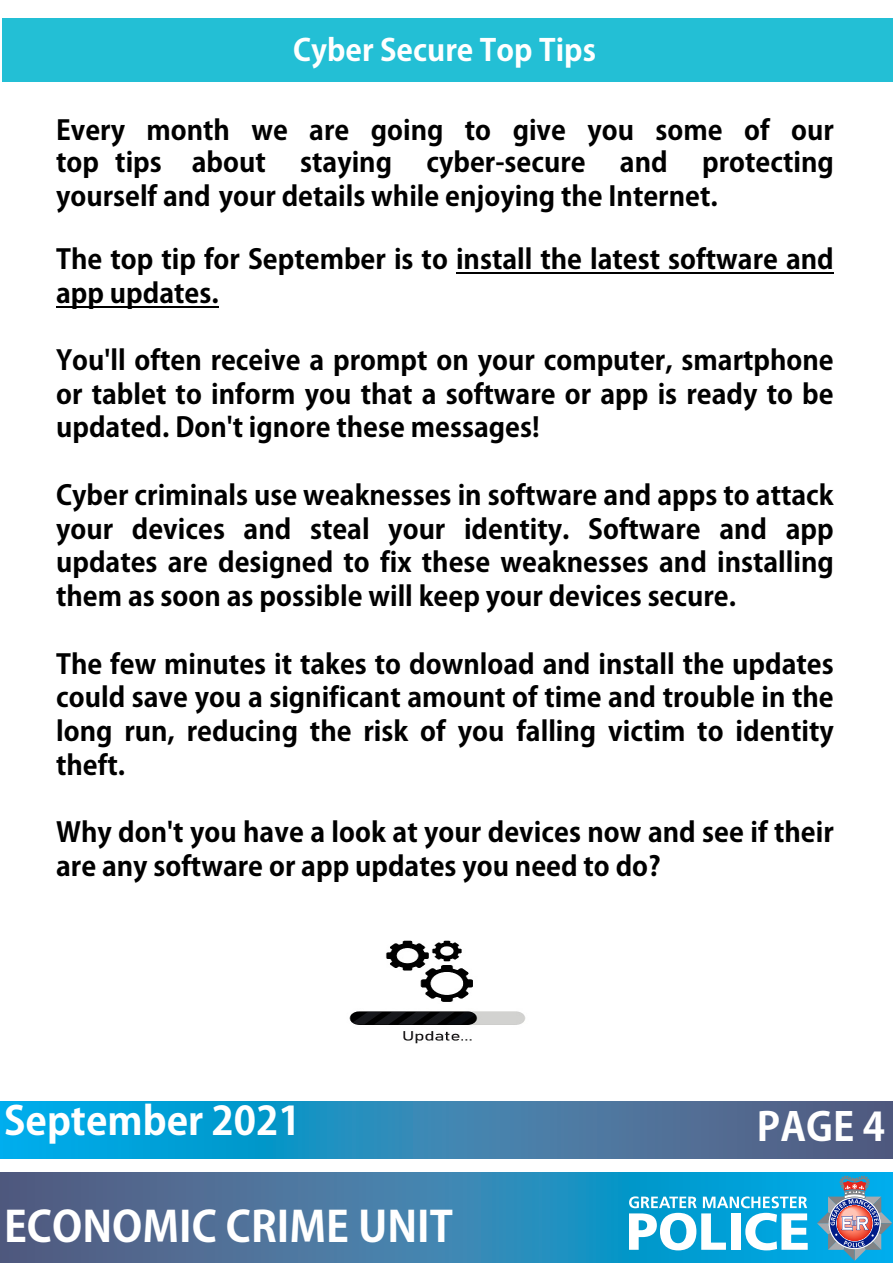
<style>
.page{position:relative;width:893px;height:1263px;background:#fff}
.page>*{position:absolute;margin:0;border:0;box-sizing:border-box;transform-origin:0 0}
.t1{font:700 42px "Adobe Gothic Std";color:#fff}
.t2{font:700 39px "Adobe Gothic Std";color:#fff}
.t3{font:700 30px "Adobe Gothic Std";color:#fff}
.t4{font:700 27px/33.8px "Adobe Gothic Std";color:#000}
</style>
<div class="page">
<svg style="left:0;top:1172px;width:893px;height:90px;background:#3a7da9"></svg>
<svg style="left:629px;top:1196px;width:179px;height:54px"></svg>
<svg style="left:817px;top:1176px;width:75px;height:85px;background:#5a93b9"></svg>
<svg style="left:0;top:1101px;width:893px;height:58px;background:#2e85b3"></svg>
<div style="left:2px;top:18px;width:891px;height:64px;background:#23bfd5"></div>
<hr style="left:56px;top:306px;width:163px;height:1px;background:#000">
<hr style="left:456px;top:272px;width:378px;height:1px;background:#000">
<img style="left:349px;top:940px;width:177px;height:104px">
<p class="t3" style="left:293px;top:32px;width:304px">Cyber Secure Top Tips</p>
<p class="t4" style="left:56px;top:114px;width:779px;line-height:32.4px">Every month we are going to give you some of our top tips about</p>
<p class="t4" style="left:300px;top:146px;width:93px">staying</p>
<p class="t4" style="left:426px;top:146px;width:161px">cyber-secure</p>
<p class="t4" style="left:620px;top:146px;width:49px">and</p>
<p class="t4" style="left:56px;top:146px;width:779px;text-indent:646px">protecting yourself and your details while enjoying the Internet.</p>
<p class="t4" style="left:56px;top:243px;width:779px">The top tip for September is to install the latest software and app updates.</p>
<p class="t4" style="left:56px;top:344px;width:779px;text-align:justify">You'll often receive a prompt on your computer, smartphone or tablet to inform you that a software or app is ready to be updated. Don't ignore these messages!</p>
<p class="t4" style="left:56px;top:479px;width:779px;text-align:justify">Cyber criminals use weaknesses in software and apps to attack your devices and steal your identity. Software and app updates are designed to fix these weaknesses and installing them as soon as possible will keep your devices secure.</p>
<p class="t4" style="left:56px;top:647px;width:779px;text-align:justify">The few minutes it takes to download and install the updates could save you a significant amount of time and trouble in the long run, reducing the risk of you falling victim to identity theft.</p>
<p class="t4" style="left:56px;top:816px;width:779px">Why don't you have a look at your devices now and see if their are any software or app updates you need to do?</p>
<h2 class="t2" style="left:4px;top:1097px;width:298px">September 2021</h2>
<h1 class="t1" style="left:4px;top:1201px;width:450px">ECONOMIC CRIME UNIT</h1>
<h2 class="t2" style="left:757px;top:1103px;width:130px">PAGE 4</h2>
</div>
